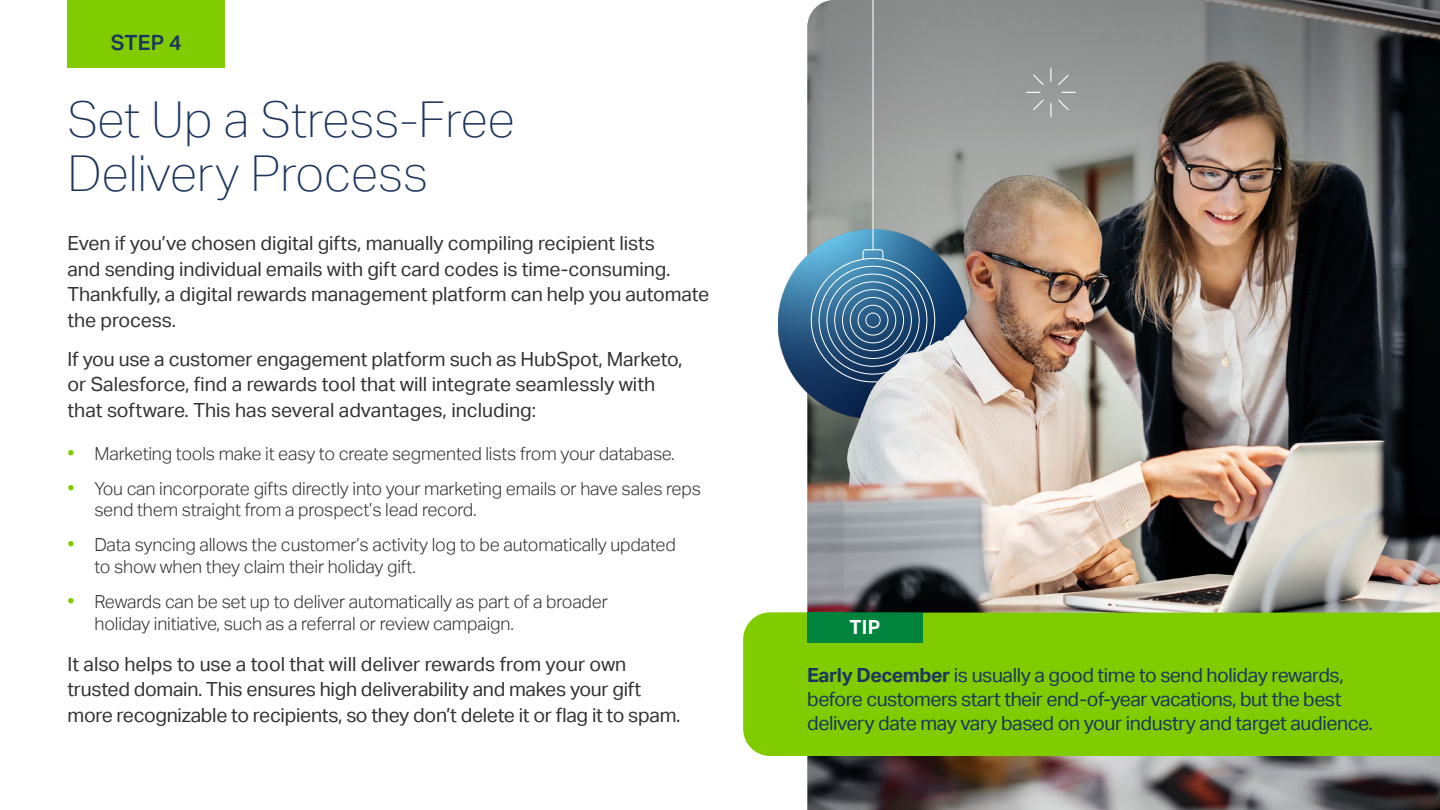
<style>
.page{position:relative;width:1440px;height:810px;background:#fff}
.page>*{position:absolute;margin:0;border:0;box-sizing:border-box;transform-origin:0 0}
.t1{font:100 49.5px/54px "Aktiv Grotesk";color:#1c355e}
.t2{font:600 21px "Aktiv Grotesk";color:#1c355e}
.t3{font:19.5px/25.5px "Aktiv Grotesk";letter-spacing:-.005em;color:#333}
.t4{font:19.5px/24px "Aktiv Grotesk";letter-spacing:-.02em;color:#1c355e}
.t5{font:700 19.5px "Aktiv Grotesk";color:#fff}
.t6{font:300 18px/21.6px "Aktiv Grotesk";letter-spacing:-.01em;color:#333}
.s1{font-weight:400;font-size:19.5px;color:#80cc00}
.s2{font-weight:700}
</style>
<div class="page">
<img style="left:807px;top:0;width:633px;height:810px">
<img style="left:778px;top:229px;width:65px;height:189px">
<div style="left:68px;top:0;width:157px;height:68px;background:#80cc00"></div>
<div style="left:743px;top:612px;width:697px;height:144px;background:#80cc00"></div>
<div style="left:807px;top:612px;width:115px;height:31px;background:#00843d"></div>
<svg style="left:862px;top:0;width:22px;height:54px"></svg>
<img style="left:843px;top:54px;width:587px;height:558px">
<svg style="left:1025px;top:67px;width:51px;height:51px;background:#9d9f9e"></svg>
<p class="t2" style="left:111px;top:31px;width:72px">STEP 4</p>
<h1 class="t1" style="left:68px;top:93px;width:449px">Set Up a Stress-Free<br>Delivery Process</h1>
<p class="t3" style="left:68px;top:231px;width:643px">Even if you’ve chosen digital gifts, manually compiling recipient lists<br>and sending individual emails with gift card codes is time-consuming.<br>Thankfully, a digital rewards management platform can help you automate the process.</p>
<p class="t3" style="left:68px;top:346px;width:616px">If you use a customer engagement platform such as HubSpot, Marketo, or Salesforce, find a rewards tool that will integrate seamlessly with that software. This has several advantages, including:</p>
<p class="t6" style="left:68px;top:443px;width:609px"><span class="s1">•</span> Marketing tools make it easy to create segmented lists from your database.</p>
<p class="t6" style="left:94px;top:478px;width:608px;text-indent:-27px"><span class="s1">•</span> You can incorporate gifts directly into your marketing emails or have sales reps send them straight from a prospect’s lead record.</p>
<p class="t6" style="left:94px;top:534px;width:583px;text-indent:-27px"><span class="s1">•</span> Data syncing allows the customer’s activity log to be automatically updated to show when they claim their holiday gift.</p>
<p class="t6" style="left:94px;top:591px;width:515px;text-indent:-27px"><span class="s1">•</span> Rewards can be set up to deliver automatically as part of a broader holiday initiative, such as a referral or review campaign.</p>
<p class="t3" style="left:68px;top:651px;width:614px">It also helps to use a tool that will deliver rewards from your own trusted domain. This ensures high deliverability and makes your gift more recognizable to recipients, so they don’t delete it or flag it to spam.</p>
<p class="t5" style="left:849px;top:616px;width:32px">TIP</p>
<p class="t4" style="left:807px;top:664px;width:567px"><span class="s2">Early December</span> is usually a good time to send holiday rewards, before customers start their end-of-year vacations, but the best delivery date may vary based on your industry and target audience.</p>
</div>
